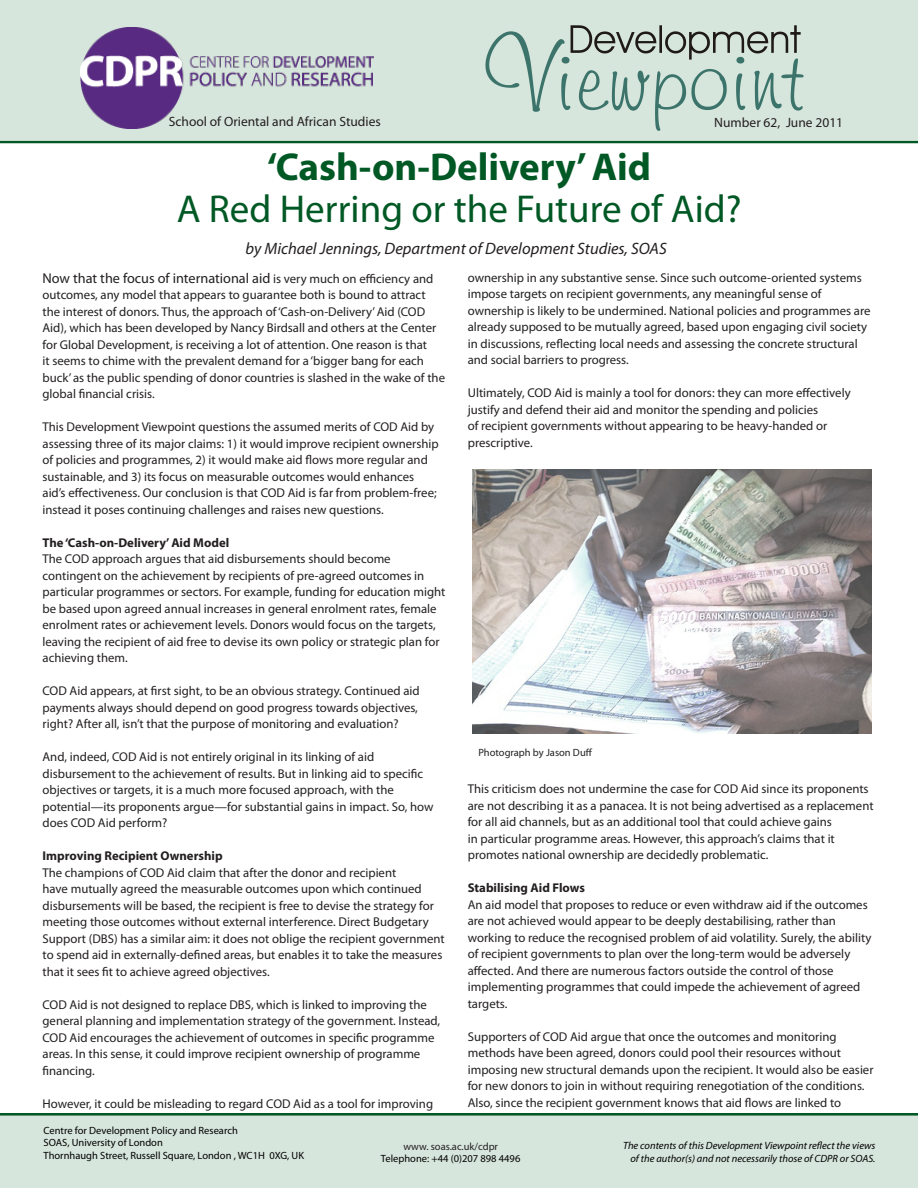
<style>
.page{position:relative;width:918px;height:1188px;background:#fff}
.page>*{position:absolute;margin:0;border:0;box-sizing:border-box;transform-origin:0 0}
.titulo_chamada{font:39px "Myriad Pro";color:#005824}
.titulo_chamada-2{font:700 39px "Myriad Pro";color:#005824}
.assinatura_chamada{font:italic 16.5px "Myriad Pro";color:#231f20}
.miolo_texto{font:14.25px "Myriad Pro";color:#231f20}
.assinatura_chamada-2{font:13.5px "Myriad Pro";color:#231f20}
.miolo_texto-2{font:12.75px/16.5px "Myriad Pro";color:#231f20}
.miolo_texto-3{font:700 12.75px "Myriad Pro";color:#231f20}
.t1{font:10.5px/12.6px "Myriad Pro";color:#000}
.t2{font:italic 10.5px/12.6px "Myriad Pro";color:#000;text-align:right}
.miolo_texto-4{font:10.5px "Myriad Pro";color:#231f20}
.s1{font-size:12.75px}
</style>
<div class="page">
<div style="left:0;top:1115px;width:918px;height:73px;background:#d7e6dc"></div>
<div style="left:0;top:0;width:918px;height:141px;background:#d7e6dc"></div>
<hr style="left:0;top:141px;width:918px;height:2px;background:#005824">
<svg style="left:0;top:1114px;width:918px;height:1px"></svg>
<img style="left:81px;top:27px;width:293px;height:102px">
<svg style="left:485px;top:25px;width:319px;height:106px;background:#bdcfc6"></svg>
<img style="left:472px;top:470px;width:400px;height:264px">
<p class="assinatura_chamada-2" style="left:169px;top:113px;width:214px">School of Oriental and African Studies</p>
<p class="assinatura_chamada-2" style="left:714px;top:115px;width:130px">Number 62, June 2011</p>
<p class="titulo_chamada-2" style="left:267px;top:142px;width:386px">‘Cash-on-Delivery’ Aid</p>
<p class="titulo_chamada" style="left:177px;top:185px;width:566px">A Red Herring or the Future of Aid?</p>
<p class="assinatura_chamada" style="left:246px;top:238px;width:423px">by Michael Jennings, Department of Development Studies, SOAS</p>
<p class="miolo_texto" style="left:43px;top:269px;width:392px">Now that the focus of international aid <span class="s1">is very much on efficiency and</span></p>
<p class="miolo_texto-2" style="left:43px;top:287px;width:404px">outcomes, any model that appears to guarantee both is bound to attract the interest of donors. Thus, the approach of ‘Cash-on-Delivery’ Aid (COD Aid), which has been developed by Nancy Birdsall and others at the Center for Global Development, is receiving a lot of attention. One reason is that<br>it seems to chime with the prevalent demand for a ‘bigger bang for each buck’ as the public spending of donor countries is slashed in the wake of the global financial crisis.</p>
<p class="miolo_texto-2" style="left:43px;top:419px;width:398px">This Development Viewpoint questions the assumed merits of COD Aid by assessing three of its major claims: 1) it would improve recipient ownership of policies and programmes, 2) it would make aid flows more regular and sustainable, and 3) its focus on measurable outcomes would enhances aid’s effectiveness. Our conclusion is that COD Aid is far from problem-free; instead it poses continuing challenges and raises new questions.</p>
<p class="miolo_texto-3" style="left:43px;top:534px;width:188px">The ‘Cash-on-Delivery’ Aid Model</p>
<p class="miolo_texto-2" style="left:43px;top:551px;width:404px">The COD approach argues that aid disbursements should become contingent on the achievement by recipients of pre-agreed outcomes in particular programmes or sectors. For example, funding for education might be based upon agreed annual increases in general enrolment rates, female enrolment rates or achievement levels. Donors would focus on the targets, leaving the recipient of aid free to devise its own policy or strategic plan for achieving them.</p>
<p class="miolo_texto-2" style="left:43px;top:683px;width:379px">COD Aid appears, at first sight, to be an obvious strategy. Continued aid payments always should depend on good progress towards objectives, right? After all, isn’t that the purpose of monitoring and evaluation?</p>
<p class="miolo_texto-2" style="left:43px;top:749px;width:393px">And, indeed, COD Aid is not entirely original in its linking of aid disbursement to the achievement of results. But in linking aid to specific objectives or targets, it is a much more focused approach, with the potential—its proponents argue—for substantial gains in impact. So, how does COD Aid perform?</p>
<p class="miolo_texto-3" style="left:43px;top:848px;width:182px">Improving Recipient Ownership</p>
<p class="miolo_texto-2" style="left:43px;top:864px;width:404px">The champions of COD Aid claim that after the donor and recipient<br>have mutually agreed the measurable outcomes upon which continued disbursements will be based, the recipient is free to devise the strategy for meeting those outcomes without external interference. Direct Budgetary Support (DBS) has a similar aim: it does not oblige the recipient government to spend aid in externally-defined areas, but enables it to take the measures that it sees fit to achieve agreed objectives.</p>
<p class="miolo_texto-2" style="left:43px;top:996px;width:399px">COD Aid is not designed to replace DBS, which is linked to improving the general planning and implementation strategy of the government. Instead, COD Aid encourages the achievement of outcomes in specific programme areas. In this sense, it could improve recipient ownership of programme financing.</p>
<p class="miolo_texto-2" style="left:43px;top:1095px;width:392px">However, it could be misleading to regard COD Aid as a tool for improving</p>
<p class="miolo_texto-2" style="left:468px;top:269px;width:395px">ownership in any substantive sense. Since such outcome-oriented systems</p>
<p class="miolo_texto-2" style="left:468px;top:285px;width:404px">impose targets on recipient governments, any meaningful sense of ownership is likely to be undermined. National policies and programmes are already supposed to be mutually agreed, based upon engaging civil society in discussions, reflecting local needs and assessing the concrete structural and social barriers to progress.</p>
<p class="miolo_texto-2" style="left:468px;top:384px;width:384px">Ultimately, COD Aid is mainly a tool for donors: they can more effectively justify and defend their aid and monitor the spending and policies<br>of recipient governments without appearing to be heavy-handed or prescriptive.</p>
<p class="miolo_texto-4" style="left:478px;top:746px;width:115px">Photograph by Jason Duff</p>
<p class="miolo_texto-2" style="left:468px;top:780px;width:407px">This criticism does not undermine the case for COD Aid since its proponents are not describing it as a panacea. It is not being advertised as a replacement for all aid channels, but as an additional tool that could achieve gains<br>in particular programme areas. However, this approach’s claims that it promotes national ownership are decidedly problematic.</p>
<p class="miolo_texto-3" style="left:468px;top:880px;width:119px">Stabilising Aid Flows</p>
<p class="miolo_texto-2" style="left:468px;top:896px;width:405px">An aid model that proposes to reduce or even withdraw aid if the outcomes are not achieved would appear to be deeply destabilising, rather than working to reduce the recognised problem of aid volatility. Surely, the ability of recipient governments to plan over the long-term would be adversely affected. And there are numerous factors outside the control of those implementing programmes that could impede the achievement of agreed targets.</p>
<p class="miolo_texto-2" style="left:468px;top:1028px;width:407px">Supporters of COD Aid argue that once the outcomes and monitoring methods have been agreed, donors could pool their resources without imposing new structural demands upon the recipient. It would also be easier for new donors to join in without requiring renegotiation of the conditions.<br>Also, since the recipient government knows that aid flows are linked to</p>
<p class="t1" style="left:44px;top:1124px;width:196px">Centre for Development Policy and Research<br>SOAS, University of London</p>
<p class="t1" style="left:44px;top:1149px;width:262px">Thornhaugh Street, Russell Square, London , WC1H 0XG, UK</p>
<p class="miolo_texto-4" style="left:403px;top:1140px;width:96px">www. soas.ac.uk/cdpr</p>
<p class="t1" style="left:381px;top:1152px;width:141px">Telephone: +44 (0)207 898 4496</p>
<p class="t2" style="left:623px;top:1139px;width:254px">The contents of this Development Viewpoint reflect the views of the author(s) and not necessarily those of CDPR or SOAS.</p>
</div>
